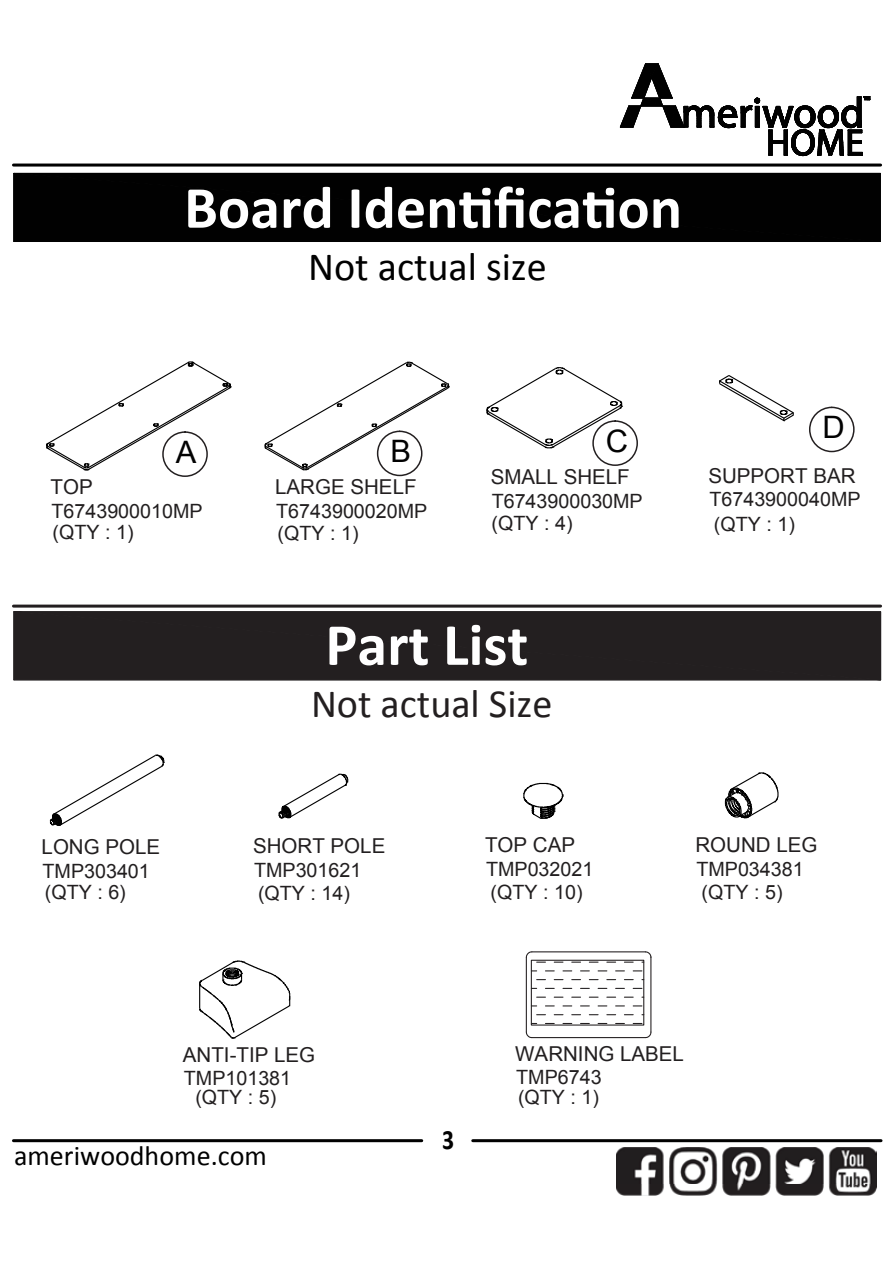
<style>
.page{position:relative;width:893px;height:1263px;background:#fff}
.page>*{position:absolute;margin:0;border:0;box-sizing:border-box;transform-origin:0 0}
.t1{font:700 60.3px "Calibri";color:#fff}
.t2{font:40.2px "Calibri";color:#010101}
.t3{font:40.2px "Calibri";color:#231f20}
.t4{font:30.9px "Arial";color:#020202}
.t5{font:28.05px "Calibri";color:#010101}
.t6{font:700 28.05px "Calibri";color:#010101;scale:.85 1}
.t7{font:20.55px "Arial";color:#221f20}
.t8{font:19.65px "Arial";color:#221f20}
</style>
<div class="page">
<img style="left:617px;top:1148px;width:260px;height:48px">
<div style="left:13px;top:174px;width:868px;height:68px;background:#010101"></div>
<hr style="left:13px;top:164px;width:868px;height:3px;background:#010101">
<hr style="left:473px;top:1139px;width:408px;height:3px;background:#010101">
<hr style="left:13px;top:1139px;width:409px;height:3px;background:#010101">
<hr style="left:13px;top:173px;width:1px;height:68px;background:#010101">
<hr style="left:14px;top:241px;width:866px;height:1px;background:#010101">
<hr style="left:880px;top:173px;width:1px;height:68px;background:#010101">
<hr style="left:14px;top:173px;width:866px;height:1px;background:#010101">
<svg style="left:188px;top:63px;width:694px;height:165px"></svg>
<div style="left:162px;top:431px;width:46px;height:46px;border:2px solid #231f20;border-radius:50%"></div>
<div style="left:377px;top:431px;width:45px;height:45px;border:2px solid #231f20;border-radius:50%"></div>
<svg style="left:46px;top:361px;width:185px;height:110px"></svg>
<div style="left:592px;top:420px;width:46px;height:46px;border:2px solid #231f20;border-radius:50%"></div>
<div style="left:809px;top:407px;width:46px;height:45px;border:2px solid #231f20;border-radius:50%"></div>
<svg style="left:719px;top:375px;width:75px;height:47px"></svg>
<svg style="left:486px;top:367px;width:137px;height:82px"></svg>
<svg style="left:264px;top:361px;width:186px;height:110px"></svg>
<div style="left:13px;top:611px;width:868px;height:70px;background:#231f20"></div>
<hr style="left:13px;top:612px;width:1px;height:68px;background:#231f20">
<hr style="left:14px;top:679px;width:867px;height:1px;background:#231f20">
<hr style="left:880px;top:612px;width:1px;height:68px;background:#231f20">
<hr style="left:14px;top:611px;width:867px;height:1px;background:#231f20">
<hr style="left:13px;top:605px;width:868px;height:3px;background:#231f20">
<svg style="left:49px;top:754px;width:116px;height:72px"></svg>
<svg style="left:278px;top:773px;width:71px;height:46px"></svg>
<svg style="left:724px;top:772px;width:55px;height:47px"></svg>
<svg style="left:523px;top:782px;width:41px;height:37px"></svg>
<svg style="left:525px;top:951px;width:127px;height:88px"></svg>
<svg style="left:199px;top:960px;width:92px;height:79px"></svg>
<h2 class="t2" style="left:308px;top:241px;width:240px">Not actual size</h2>
<h3 class="t4" style="left:176px;top:431px;width:22px">A</h3>
<h3 class="t4" style="left:390px;top:430px;width:22px">B</h3>
<h3 class="t4" style="left:606px;top:420px;width:24px">C</h3>
<h3 class="t4" style="left:822px;top:406px;width:24px">D</h3>
<p class="t7" style="left:51px;top:473px;width:44px">TOP</p>
<p class="t8" style="left:52px;top:497px;width:153px">T6743900010MP</p>
<p class="t7" style="left:275px;top:473px;width:143px">LARGE SHELF</p>
<p class="t8" style="left:276px;top:497px;width:153px">T6743900020MP</p>
<p class="t8" style="left:53px;top:518px;width:83px">(QTY : 1)</p>
<p class="t8" style="left:278px;top:520px;width:83px">(QTY : 1)</p>
<p class="t7" style="left:491px;top:463px;width:141px">SMALL SHELF</p>
<p class="t8" style="left:492px;top:487px;width:153px">T6743900030MP</p>
<p class="t7" style="left:708px;top:462px;width:149px">SUPPORT BAR</p>
<p class="t8" style="left:709px;top:486px;width:153px">T6743900040MP</p>
<p class="t8" style="left:492px;top:510px;width:83px">(QTY : 4)</p>
<p class="t8" style="left:714px;top:510px;width:83px">(QTY : 1)</p>
<p class="t7" style="left:42px;top:833px;width:120px">LONG POLE</p>
<p class="t8" style="left:43px;top:857px;width:109px">TMP303401</p>
<h1 class="t1" style="left:325px;top:607px;width:204px">Part List</h1>
<h2 class="t3" style="left:311px;top:679px;width:243px">Not actual Size</h2>
<p class="t7" style="left:253px;top:832px;width:134px">SHORT POLE</p>
<p class="t8" style="left:254px;top:856px;width:109px">TMP301621</p>
<p class="t7" style="left:485px;top:831px;width:92px">TOP CAP</p>
<p class="t8" style="left:486px;top:855px;width:109px">TMP032021</p>
<p class="t7" style="left:695px;top:831px;width:123px">ROUND LEG</p>
<p class="t8" style="left:696px;top:855px;width:109px">TMP034381</p>
<p class="t8" style="left:45px;top:879px;width:83px">(QTY : 6)</p>
<p class="t8" style="left:258px;top:880px;width:93px">(QTY : 14)</p>
<p class="t8" style="left:491px;top:879px;width:93px">(QTY : 10)</p>
<p class="t8" style="left:701px;top:879px;width:83px">(QTY : 5)</p>
<p class="t7" style="left:183px;top:1040px;width:134px">ANTI-TIP LEG</p>
<p class="t8" style="left:184px;top:1065px;width:109px">TMP101381</p>
<p class="t7" style="left:515px;top:1039px;width:170px">WARNING LABEL</p>
<p class="t8" style="left:516px;top:1064px;width:87px">TMP6743</p>
<p class="t8" style="left:195px;top:1083px;width:83px">(QTY : 5)</p>
<p class="t8" style="left:518px;top:1083px;width:83px">(QTY : 1)</p>
<h3 class="t5" style="left:14px;top:1138px;width:255px">ameriwoodhome.com</h3>
<h3 class="t6" style="left:442px;top:1123px;width:16px">3</h3>
</div>
